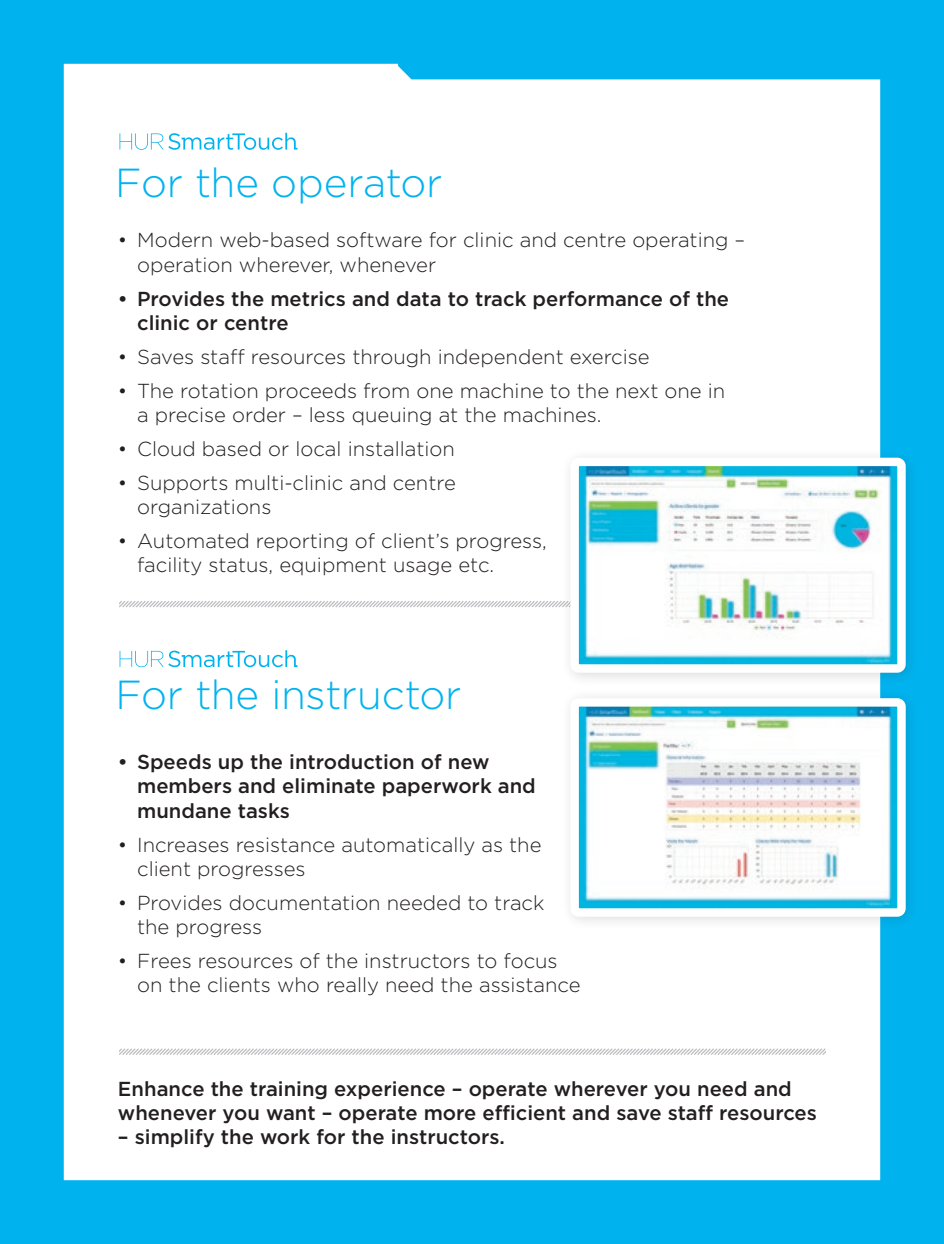
<style>
.page{position:relative;width:944px;height:1244px;background:#00b3ef}
.page>*{position:absolute;margin:0;border:0;box-sizing:border-box;transform-origin:0 0}
.Pääotsikko{font:300 40.5px "Gotham";letter-spacing:-.005em;color:#00b3ef}
.t1{font:300 20.25px/24.3px "Gotham";color:#231f20}
.bullet_pointit{font:500 20.25px/24.3px "Gotham";color:#231f20}
</style>
<div class="page">
<div style="left:64px;top:64px;width:816px;height:1116px;background:#fff"></div>
<svg style="left:120px;top:599px;width:440px;height:10px;background:#e9eaeb"></svg>
<svg style="left:120px;top:1047px;width:706px;height:9px;background:#e7e7e8"></svg>
<div style="left:560px;top:688px;width:360px;height:243px;background:#231f20;opacity:.15"></div>
<img style="left:579px;top:707px;width:318px;height:201px">
<div style="left:570px;top:698px;width:336px;height:219px;border:8px solid #fff;border-radius:4px"></div>
<div style="left:560px;top:447px;width:360px;height:240px;background:#231f20;opacity:.15"></div>
<img style="left:579px;top:467px;width:318px;height:197px">
<div style="left:570px;top:458px;width:336px;height:215px;border:8px solid #fff;border-radius:4px"></div>
<svg style="left:120px;top:133px;width:177px;height:17px;background:#c8eefb"></svg>
<svg style="left:120px;top:650px;width:177px;height:17px;background:#c8eefb"></svg>
<p class="Pääotsikko" style="left:115px;top:157px;width:329px">For the operator</p>
<p class="t1" style="left:137px;top:227px;width:610px;text-indent:-19px">• Modern web-based software for clinic and centre operating – operation wherever, whenever</p>
<p class="bullet_pointit" style="left:137px;top:286px;width:594px;text-indent:-19px">• Provides the metrics and data to track performance of the clinic or centre</p>
<p class="t1" style="left:118px;top:344px;width:533px">• Saves staff resources through independent exercise</p>
<p class="t1" style="left:137px;top:378px;width:590px;text-indent:-19px">• The rotation proceeds from one machine to the next one in a precise order – less queuing at the machines.</p>
<p class="t1" style="left:118px;top:436px;width:338px">• Cloud based or local installation</p>
<p class="t1" style="left:137px;top:470px;width:320px;text-indent:-19px">• Supports multi-clinic and centre organizations</p>
<p class="t1" style="left:137px;top:528px;width:411px;text-indent:-19px">• Automated reporting of client’s progress, facility status, equipment usage etc.</p>
<p class="Pääotsikko" style="left:115px;top:669px;width:348px">For the instructor</p>
<p class="bullet_pointit" style="left:137px;top:749px;width:400px;text-indent:-19px">• Speeds up the introduction of new members and eliminate paperwork and mundane tasks</p>
<p class="t1" style="left:137px;top:832px;width:406px;text-indent:-19px">• Increases resistance automatically as the client progresses</p>
<p class="t1" style="left:137px;top:890px;width:409px;text-indent:-19px">• Provides documentation needed to track the progress</p>
<p class="t1" style="left:137px;top:948px;width:445px;text-indent:-19px">• Frees resources of the instructors to focus on the clients who really need the assistance</p>
<p class="bullet_pointit" style="left:118px;top:1076px;width:700px">Enhance the training experience – operate wherever you need and whenever you want – operate more efficient and save staff resources</p>
<p class="bullet_pointit" style="left:118px;top:1124px;width:389px">– simplify the work for the instructors.</p>
</div>
